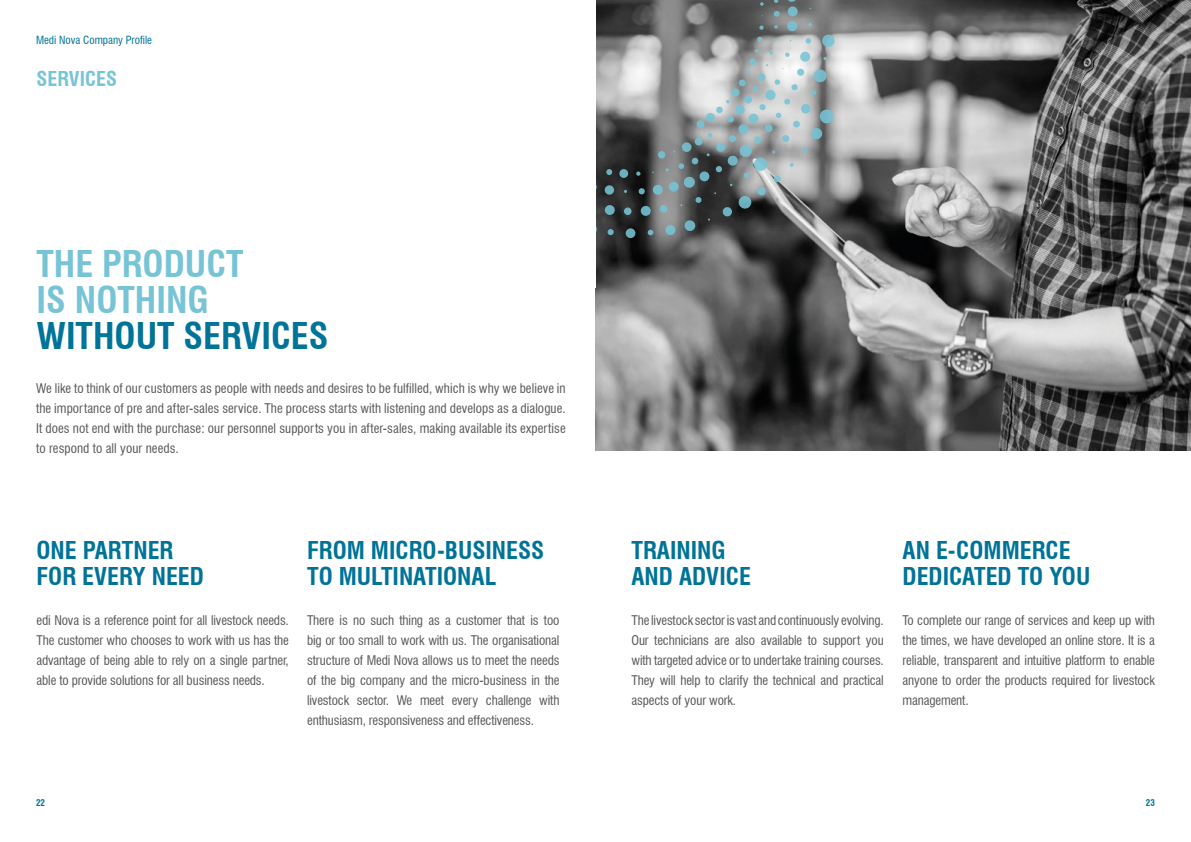
<style>
.page{position:relative;width:1191px;height:842px;background:#fff}
.page>*{position:absolute;margin:0;border:0;box-sizing:border-box;transform-origin:0 0}
.t1{font:700 condensed 36px/36px "Swiss 721 BT";color:#77c4d6}
.t2{font:700 condensed 36px "Swiss 721 BT";color:#007398}
.t3{font:700 condensed 24px/26px "Swiss 721 BT";color:#007398}
.t4{font:700 condensed 20px "Swiss 721 BT";color:#77c4d6}
.t5{font:condensed 13px/20px "Swiss 721 BT";letter-spacing:-.01em;color:#575756;text-align:justify}
.t6{font:condensed 11px "Swiss 721 BT";color:#007398}
.t7{font:700 condensed 9px "Swiss 721 BT";color:#007398}
</style>
<div class="page">
<img style="left:595px;top:0;width:596px;height:451px">
<svg style="left:604px;top:0;width:231px;height:238px;background:#828889"></svg>
<p class="t6" style="left:36px;top:34px;width:118px">Medi Nova Company Profile</p>
<h3 class="t4" style="left:36px;top:67px;width:82px">SERVICES</h3>
<h1 class="t1" style="left:36px;top:246px;width:208px">THE PRODUCT<br>IS NOTHING</h1>
<h1 class="t2" style="left:36px;top:314px;width:293px">WITHOUT SERVICES</h1>
<p class="t5" style="left:36px;top:378px;width:531px">We like to think of our customers as people with needs and desires to be fulfilled, which is why we believe in the importance of pre and after-sales service. The process starts with listening and develops as a dialogue.<br>It does not end with the purchase: our personnel supports you in after-sales, making available its expertise to respond to all your needs.</p>
<h2 class="t3" style="left:36px;top:537px;width:169px">ONE PARTNER<br>FOR EVERY NEED</h2>
<p class="t5" style="left:36px;top:610px;width:254px">edi Nova is a reference point for all livestock needs.<br>The customer who chooses to work with us has the advantage of being able to rely on a single partner, able to provide solutions for all business needs.</p>
<h2 class="t3" style="left:307px;top:537px;width:239px">FROM MICRO-BUSINESS<br>TO MULTINATIONAL</h2>
<p class="t5" style="left:307px;top:610px;width:254px">There is no such thing as a customer that is too big or too small to work with us. The organisational structure of Medi Nova allows us to meet the needs of the big company and the micro-business in the livestock sector. We meet every challenge with enthusiasm, responsiveness and effectiveness.</p>
<h2 class="t3" style="left:631px;top:537px;width:121px">TRAINING<br>AND ADVICE</h2>
<p class="t5" style="left:631px;top:610px;width:254px">The livestock sector is vast and continuously evolving.<br>Our technicians are also available to support you with targeted advice or to undertake training courses.<br>They will help to clarify the technical and practical aspects of your work.</p>
<h2 class="t3" style="left:902px;top:537px;width:189px">AN E-COMMERCE<br>DEDICATED TO YOU</h2>
<p class="t5" style="left:902px;top:610px;width:254px">To complete our range of services and keep up with the times, we have developed an online store. It is a reliable, transparent and intuitive platform to enable anyone to order the products required for livestock management.</p>
<p class="t7" style="left:36px;top:797px;width:10px">22</p>
<p class="t7" style="left:1146px;top:797px;width:10px">23</p>
</div>
